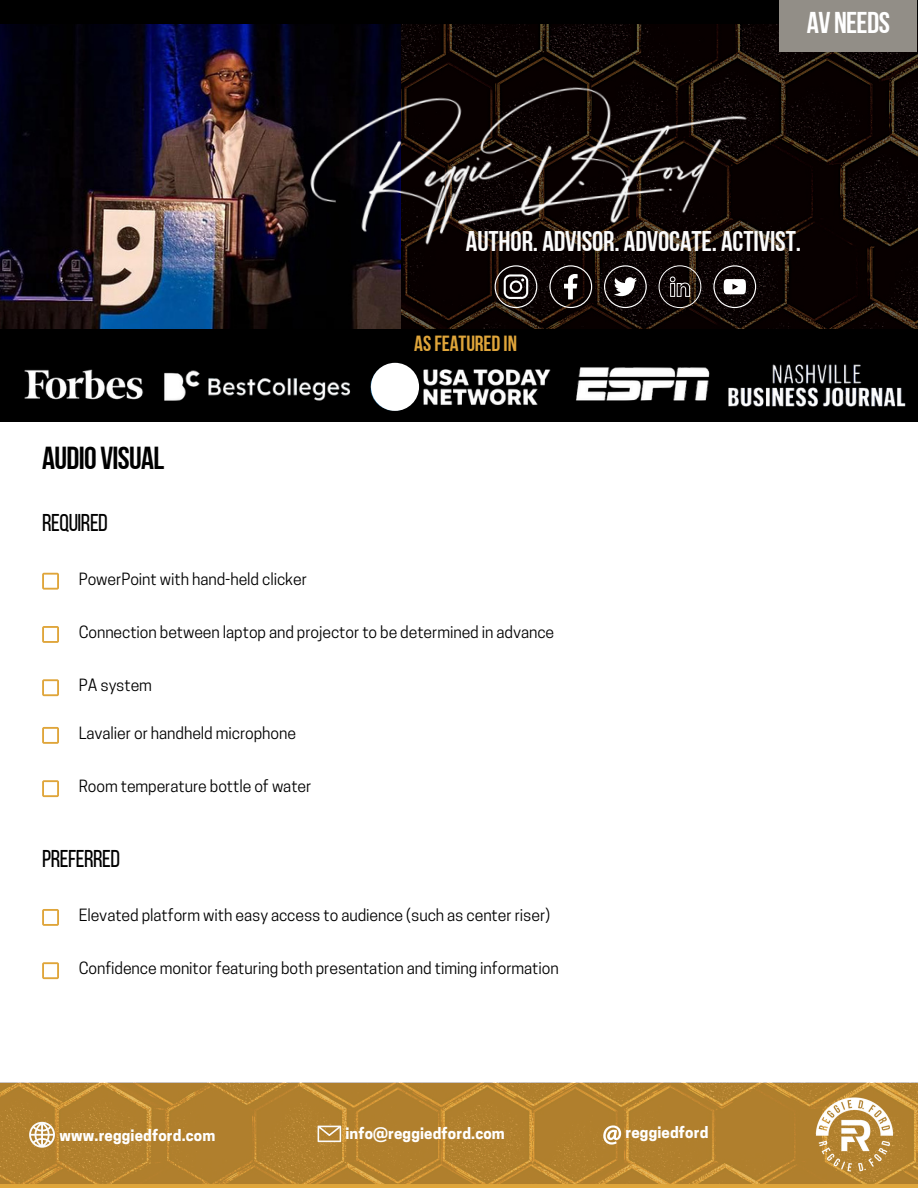
<style>
.page{position:relative;width:918px;height:1188px;background:#fff}
.page>*{position:absolute;margin:0;border:0;box-sizing:border-box;transform-origin:0 0}
.t1{font:31.8px "Bebas Neue Cyrillic";letter-spacing:-.02em;color:#000}
.t2{font:30px "Bebas Neue Cyrillic";letter-spacing:-.02em;color:#fff}
.t3{font:28.35px "Bebas Neue Cyrillic";letter-spacing:-.005em;color:#fbfbfb}
.t4{font:24.3px "Bebas Neue";letter-spacing:-.02em;color:#000}
.t5{font:21.9px "Bebas Neue Cyrillic";letter-spacing:-.005em;color:#dfa53a}
.t6{font:15.9px "Cooper Hewitt";letter-spacing:-.005em;color:#000}
.t7{font:700 15px "Cooper Hewitt";letter-spacing:.01em;color:#fff}
</style>
<div class="page">
<div style="left:0;top:0;width:918px;height:359px;background:#000"></div>
<img style="left:424px;top:25px;width:494px;height:304px">
<img style="left:0;top:25px;width:401px;height:304px">
<div style="left:0;top:329px;width:918px;height:93px;background:#000"></div>
<img style="left:24px;top:369px;width:120px;height:31px">
<img style="left:370px;top:362px;width:181px;height:49px">
<img style="left:576px;top:367px;width:134px;height:34px">
<img style="left:164px;top:370px;width:187px;height:31px">
<img style="left:728px;top:364px;width:178px;height:43px">
<div style="left:371px;top:363px;width:48px;height:48px;background:#fff;border-radius:50%"></div>
<div style="left:779px;top:0;width:138px;height:51px;background:#928e87"></div>
<svg style="left:42px;top:573px;width:17px;height:17px"></svg>
<svg style="left:42px;top:626px;width:17px;height:17px"></svg>
<svg style="left:42px;top:679px;width:17px;height:17px"></svg>
<svg style="left:42px;top:727px;width:17px;height:17px"></svg>
<svg style="left:42px;top:780px;width:17px;height:17px"></svg>
<svg style="left:42px;top:909px;width:17px;height:17px"></svg>
<svg style="left:42px;top:962px;width:17px;height:17px"></svg>
<img style="left:299px;top:24px;width:463px;height:303px">
<svg style="left:495px;top:265px;width:42px;height:43px"></svg>
<svg style="left:549px;top:265px;width:43px;height:43px"></svg>
<svg style="left:604px;top:265px;width:43px;height:43px"></svg>
<svg style="left:659px;top:265px;width:42px;height:43px"></svg>
<svg style="left:713px;top:265px;width:43px;height:43px"></svg>
<svg style="left:0;top:1183px;width:918px;height:5px;background:#d69e37"></svg>
<img style="left:0;top:1083px;width:918px;height:100px">
<img style="left:816px;top:1096px;width:77px;height:78px">
<svg style="left:29px;top:1122px;width:26px;height:26px"></svg>
<svg style="left:318px;top:1126px;width:23px;height:16px"></svg>
<svg style="left:603px;top:1125px;width:18px;height:20px"></svg>
<h2 class="t2" style="left:807px;top:10px;width:85px">AV NEEDS</h2>
<h3 class="t3" style="left:466px;top:230px;width:337px">AUTHOR. ADVISOR. ADVOCATE. ACTIVIST.</h3>
<h1 class="t1" style="left:42px;top:445px;width:124px">AUDIO VISUAL</h1>
<h3 class="t4" style="left:42px;top:512px;width:67px">REQUIRED</h3>
<p class="t6" style="left:79px;top:573px;width:230px">PowerPoint with hand-held clicker</p>
<h3 class="t5" style="left:414px;top:335px;width:104px">ASFEATURED IN</h3>
<p class="t6" style="left:79px;top:626px;width:477px">Connection between laptop and projector to be determined in advance</p>
<p class="t6" style="left:79px;top:679px;width:75px">PA system</p>
<p class="t6" style="left:79px;top:727px;width:219px">Lavalier or handheld microphone</p>
<p class="t6" style="left:79px;top:780px;width:234px">Room temperature bottle of water</p>
<h3 class="t4" style="left:42px;top:849px;width:79px">PREFERRED</h3>
<p class="t6" style="left:79px;top:909px;width:473px">Elevated platform with easy access to audience (such as center riser)</p>
<p class="t6" style="left:79px;top:962px;width:482px">Confidence monitor featuring both presentation and timing information</p>
<p class="t7" style="left:60px;top:1130px;width:157px">www.reggiedford.com</p>
<p class="t7" style="left:345px;top:1127px;width:161px">info@reggiedford.com</p>
<p class="t7" style="left:626px;top:1126px;width:84px">reggiedford</p>
</div>
